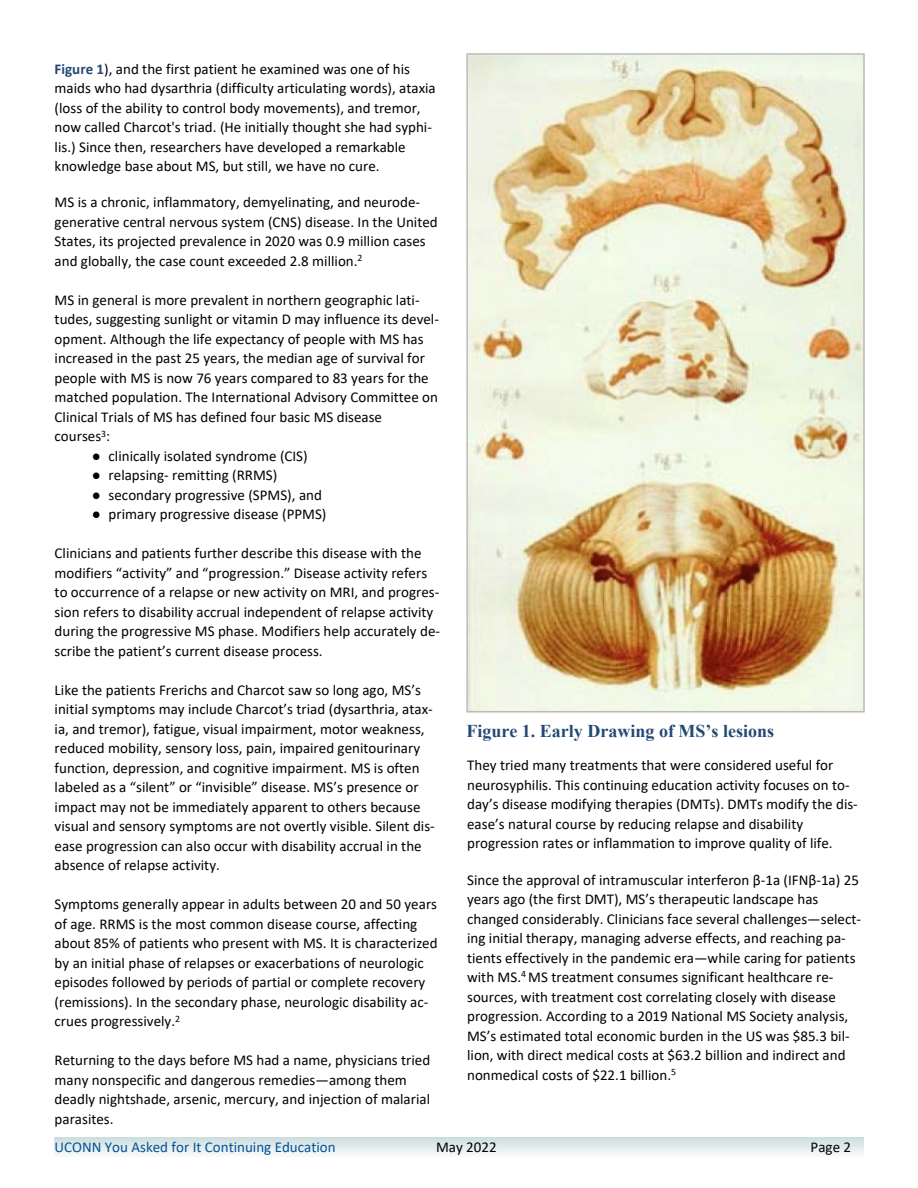
<style>
.page{position:relative;width:918px;height:1188px;background:#fff}
.page>*{position:absolute;margin:0;border:0;box-sizing:border-box;transform-origin:0 0}
.t1{font:700 18px "Times New Roman";color:#244975}
.t2{font:15px/19.5px "Calibri";color:#000}
.t3{font:15px "Calibri";color:#005298}
.s1{font-weight:700;color:#244975}
.s2{font-family:"Times New Roman"}
</style>
<div class="page">
<svg style="left:55px;top:1137px;width:808px;height:17px;background:#dfe9ea"></svg>
<img style="left:469px;top:56px;width:393px;height:654px">
<div style="left:466px;top:53px;width:399px;height:660px;border:2px solid #bbbab4"></div>
<p class="t2" style="left:55px;top:60px;width:383px"><span class="s1">Figure 1</span>), and the first patient he examined was one of his maids who had dysarthria (difficulty articulating words), ataxia (loss of the ability to control body movements), and tremor, now called Charcot's triad. (He initially thought she had syphi&shy;lis.) Since then, researchers have developed a remarkable knowledge base about MS, but still, we have no cure.</p>
<p class="t2" style="left:55px;top:194px;width:385px">MS is a chronic, inflammatory, demyelinating, and neurode&shy;generative central nervous system (CNS) disease. In the United States, its projected prevalence in 2020 was 0.9 million cases and globally, the case count exceeded 2.8 million.<sup>2</sup></p>
<p class="t2" style="left:55px;top:291px;width:386px">MS in general is more prevalent in northern geographic lati&shy;tudes, suggesting sunlight or vitamin D may influence its devel&shy;opment. Although the life expectancy of people with MS has increased in the past 25 years, the median age of survival for people with MS is now 76 years compared to 83 years for the matched population. The International Advisory Committee on Clinical Trials of MS has defined four basic MS disease courses<sup>3</sup>:</p>
<p class="t2" style="left:92px;top:447px;width:217px"><span class="s2">●</span> clinically isolated syndrome (CIS)</p>
<p class="t2" style="left:92px;top:467px;width:187px"><span class="s2">●</span> relapsing- remitting (RRMS)</p>
<p class="t2" style="left:92px;top:486px;width:232px"><span class="s2">●</span> secondary progressive (SPMS), and</p>
<p class="t2" style="left:92px;top:506px;width:236px"><span class="s2">●</span> primary progressive disease (PPMS)</p>
<p class="t2" style="left:55px;top:545px;width:387px">Clinicians and patients further describe this disease with the modifiers “activity” and “progression.” Disease activity refers to occurrence of a relapse or new activity on MRI, and progres&shy;sion refers to disability accrual independent of relapse activity during the progressive MS phase. Modifiers help accurately de&shy;scribe the patient’s current disease process.</p>
<p class="t2" style="left:55px;top:681px;width:382px">Like the patients Frerichs and Charcot saw so long ago, MS’s initial symptoms may include Charcot’s triad (dysarthria, atax&shy;ia, and tremor), fatigue, visual impairment, motor weakness, reduced mobility, sensory loss, pain, impaired genitourinary function, depression, and cognitive impairment. MS is often labeled as a “silent” or “invisible” disease. MS’s presence or impact may not be immediately apparent to others because visual and sensory symptoms are not overtly visible. Silent dis&shy;ease progression can also occur with disability accrual in the absence of relapse activity.</p>
<p class="t2" style="left:55px;top:896px;width:385px">Symptoms generally appear in adults between 20 and 50 years of age. RRMS is the most common disease course, affecting about 85% of patients who present with MS. It is characterized by an initial phase of relapses or exacerbations of neurologic episodes followed by periods of partial or complete recovery (remissions). In the secondary phase, neurologic disability ac&shy;crues progressively.<sup>2</sup></p>
<p class="t2" style="left:55px;top:1052px;width:377px">Returning to the days before MS had a name, physicians tried many nonspecific and dangerous remedies—among them deadly nightshade, arsenic, mercury, and injection of malarial parasites.</p>
<p class="t1" style="left:466px;top:725px;width:309px">Figure 1. Early Drawing of MS’s lesions</p>
<p class="t2" style="left:467px;top:757px;width:392px">They tried many treatments that were considered useful for neurosyphilis. This continuing education activity focuses on to&shy;day’s disease modifying therapies (DMTs). DMTs modify the dis&shy;ease’s natural course by reducing relapse and disability progression rates or inflammation to improve quality of life.</p>
<p class="t2" style="left:467px;top:871px;width:395px">Since the approval of intramuscular interferon β-1a (IFNβ-1a) 25 years ago (the first DMT), MS’s therapeutic landscape has changed considerably. Clinicians face several challenges—select&shy;ing initial therapy, managing adverse effects, and reaching pa&shy;tients effectively in the pandemic era—while caring for patients with MS.<sup>4</sup> MS treatment consumes significant healthcare re&shy;sources, with treatment cost correlating closely with disease progression. According to a 2019 National MS Society analysis, MS’s estimated total economic burden in the US was $85.3 bil&shy;lion, with direct medical costs at $63.2 billion and indirect and nonmedical costs of $22.1 billion.<sup>5</sup></p>
<p class="t3" style="left:55px;top:1141px;width:283px">UCONN You Asked for It Continuing Education</p>
<p class="t2" style="left:436px;top:1139px;width:62px">May 2022</p>
<p class="t2" style="left:811px;top:1139px;width:42px">Page 2</p>
</div>
